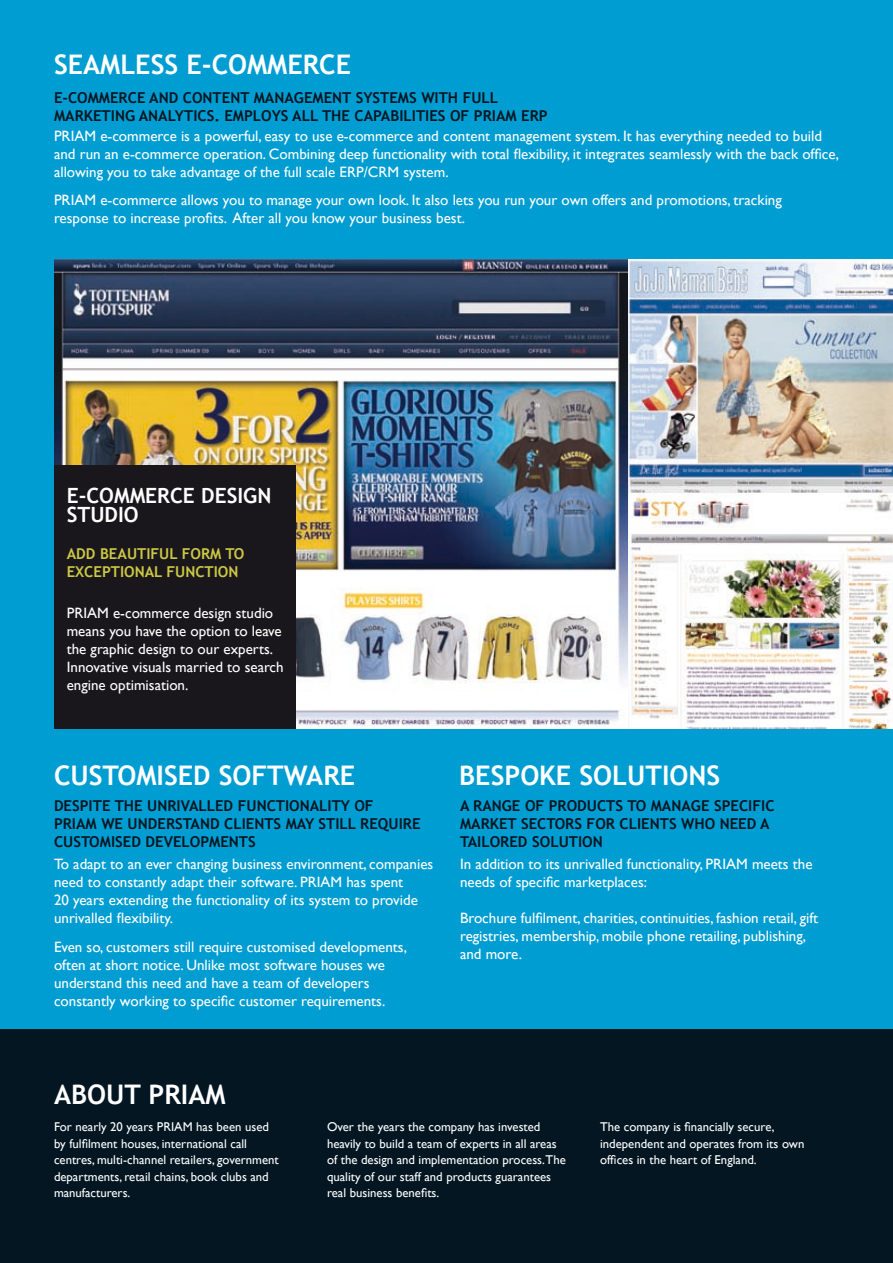
<style>
.page{position:relative;width:893px;height:1263px;background:#009dd2}
.page>*{position:absolute;margin:0;border:0;box-sizing:border-box;transform-origin:0 0}
.t1{font:700 27px "Trebuchet MS";color:#fff}
.t2{font:700 21px/19.5px "Trebuchet MS";color:#fff}
.t3{font:15px/18px "Gill Sans";color:#fff}
.t4{font:700 15px/18px "Trebuchet MS";color:#031622}
.t5{font:700 15px/18px "Trebuchet MS";color:#ccc844}
.t6{font:12.75px/16.5px "Gill Sans";color:#fff}
</style>
<div class="page">
<div style="left:0;top:1029px;width:893px;height:234px;background:#031622"></div>
<img style="left:54px;top:259px;width:574px;height:469px">
<div style="left:54px;top:465px;width:242px;height:263px;background:#1a171c"></div>
<img style="left:628px;top:259px;width:265px;height:469px">
<h1 class="t1" style="left:54px;top:47px;width:299px">SEAMLESS E-COMMERCE</h1>
<p class="t4" style="left:54px;top:89px;width:35px">E-COMMER</p>
<p class="t4" style="left:128px;top:89px;width:32px">CE AND</p>
<p class="t4" style="left:183px;top:89px;width:20px">CONTENT</p>
<p class="t4" style="left:254px;top:89px;width:11px">MANA</p>
<p class="t4" style="left:294px;top:89px;width:21px">GEMENT</p>
<p class="t4" style="left:356px;top:89px;width:10px">SYSTEMS</p>
<p class="t4" style="left:421px;top:89px;width:10px">WITH</p>
<p class="t4" style="left:463px;top:89px;width:10px">FULL</p>
<p class="t4" style="left:54px;top:107px;width:11px">MAR</p>
<p class="t4" style="left:84px;top:107px;width:19px">KETING</p>
<p class="t4" style="left:139px;top:107px;width:10px">ANALYTI</p>
<p class="t4" style="left:198px;top:107px;width:46px">CS. EMPLOYS</p>
<p class="t4" style="left:292px;top:107px;width:10px">ALL</p>
<p class="t4" style="left:322px;top:107px;width:11px">THE</p>
<p class="t4" style="left:355px;top:107px;width:18px">CAPABILITIES</p>
<p class="t4" style="left:450px;top:107px;width:99px">OF PRIAM ERP</p>
<p class="t3" style="left:54px;top:127px;width:787px">PRIAM e-commerce is a powerful, easy to use e-commerce and content management system. It has everything needed to build and run an e-commerce operation. Combining deep functionality with total flexibility, it integrates seamlessly with the back office, allowing you to take advantage of the full scale ERP/CRM system.</p>
<p class="t3" style="left:54px;top:192px;width:729px">PRIAM e-commerce allows you to manage your own look. It also lets you run your own offers and promotions, tracking response to increase profits. After all you know your business best.</p>
<h2 class="t2" style="left:67px;top:486px;width:206px">E-COMMERCE DESIGN<br>STUDIO</h2>
<p class="t5" style="left:67px;top:544px;width:179px">ADD BEAUTIFUL FORM TO<br>EXCEPTIONAL FUNCTION</p>
<p class="t3" style="left:67px;top:604px;width:218px">PRIAM e-commerce design studio means you have the option to leave the graphic design to our experts.<br>Innovative visuals married to search engine optimisation.</p>
<h1 class="t1" style="left:54px;top:759px;width:303px">CUSTOMISED SOFTWARE</h1>
<p class="t4" style="left:54px;top:796px;width:19px">DESPITE</p>
<p class="t4" style="left:115px;top:796px;width:11px">THE</p>
<p class="t4" style="left:147px;top:796px;width:9px">UNRI</p>
<p class="t4" style="left:181px;top:796px;width:18px">VALLED</p>
<p class="t4" style="left:238px;top:796px;width:10px">FUN</p>
<p class="t4" style="left:267px;top:796px;width:19px">CTIONALITY</p>
<p class="t4" style="left:354px;top:796px;width:11px">OF</p>
<p class="t4" style="left:54px;top:814px;width:84px">PRIAM WE UNDERSTAND</p>
<p class="t4" style="left:224px;top:814px;width:18px">CLIENTS</p>
<p class="t4" style="left:286px;top:814px;width:42px">MAY STILL</p>
<p class="t4" style="left:360px;top:814px;width:37px">REQUIRE</p>
<p class="t4" style="left:54px;top:832px;width:19px">CUSTOMISED</p>
<p class="t4" style="left:146px;top:832px;width:38px">DEVELOPMENTS</p>
<p class="t3" style="left:54px;top:855px;width:381px">To adapt to an ever changing business environment, companies need to constantly adapt their software. PRIAM has spent<br>20 years extending the functionality of its system to provide unrivalled flexibility.</p>
<p class="t3" style="left:54px;top:938px;width:354px">Even so, customers still require customised developments, often at short notice. Unlike most software houses we understand this need and have a team of developers constantly working to specific customer requirements.</p>
<h1 class="t1" style="left:459px;top:759px;width:263px">BESPOKE SOLUTIONS</h1>
<p class="t4" style="left:460px;top:796px;width:24px">A RAN</p>
<p class="t4" style="left:502px;top:796px;width:58px">GEOF PRODU</p>
<p class="t4" style="left:597px;top:796px;width:65px">CTSTOMANA</p>
<p class="t4" style="left:691px;top:796px;width:85px">GESPECIFIC</p>
<p class="t4" style="left:460px;top:814px;width:11px">MAR</p>
<p class="t4" style="left:490px;top:814px;width:67px">KET SECTORS</p>
<p class="t4" style="left:460px;top:814px;width:311px;text-indent:127px">FOR CLIENTS WHO NEED A<br>TAILORED SOLUTION</p>
<p class="t3" style="left:460px;top:855px;width:354px">In addition to its unrivalled functionality, PRIAM meets the needs of specific marketplaces:</p>
<p class="t3" style="left:460px;top:909px;width:360px">Brochure fulfilment, charities, continuities, fashion retail, gift registries, membership, mobile phone retailing, publishing, and more.</p>
<h1 class="t1" style="left:54px;top:1078px;width:173px">ABOUT PRIAM</h1>
<p class="t6" style="left:54px;top:1119px;width:226px">For nearly 20 years PRIAM has been used by fulfilment houses, international call centres, multi-channel retailers, government departments, retail chains, book clubs and manufacturers.</p>
<p class="t6" style="left:327px;top:1119px;width:240px">Over the years the company has invested heavily to build a team of experts in all areas of the design and implementation process.The quality of our staff and products guarantees real business benefits.</p>
<p class="t6" style="left:600px;top:1119px;width:206px">The company is financially secure, independent and operates from its own offices in the heart of England.</p>
</div>
